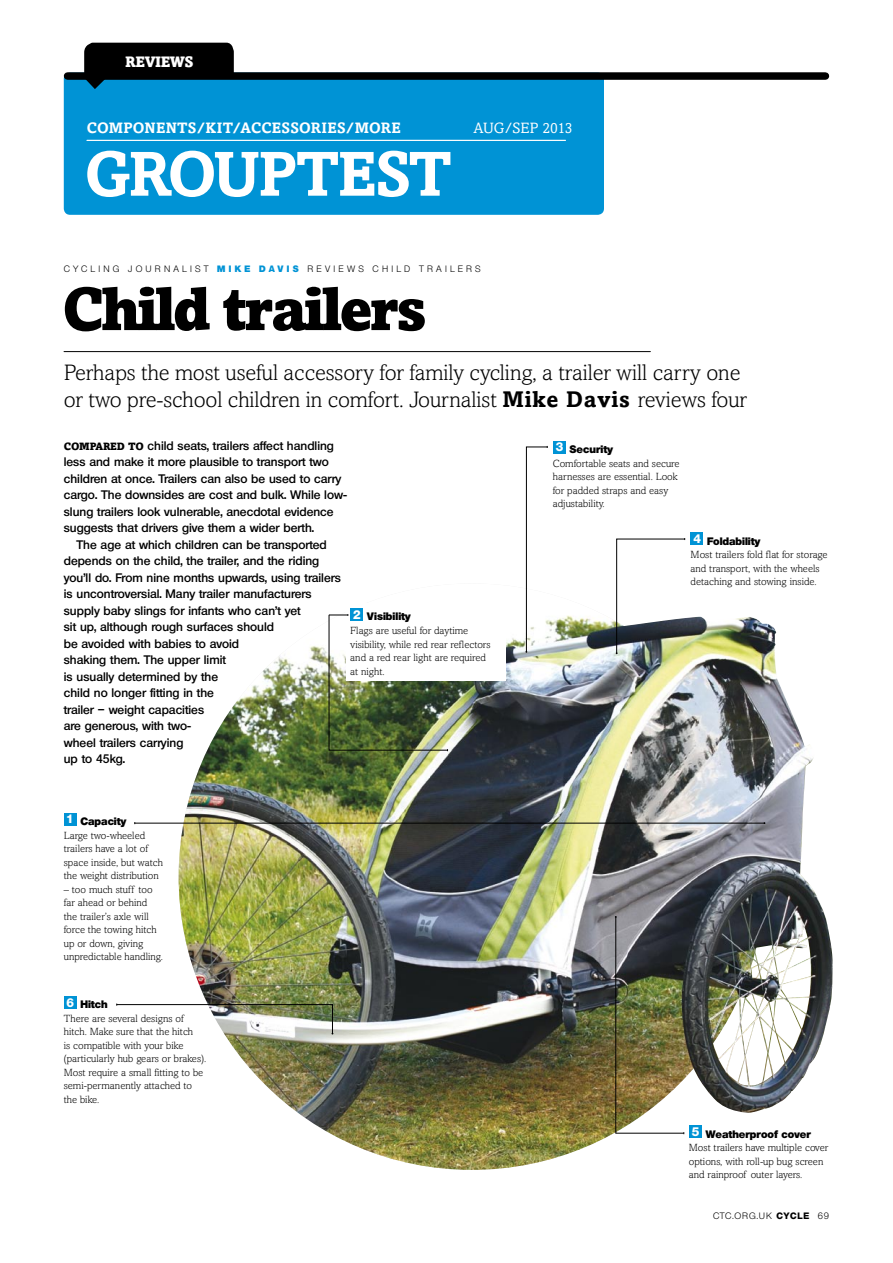
<style>
.page{position:relative;width:893px;height:1263px;background:#fff}
.page>*{position:absolute;margin:0;border:0;box-sizing:border-box;transform-origin:0 0}
._1stPara{font:700 63px "Amasis";letter-spacing:-.04em;color:#fff}
.t1{font:900 60px "Amasis";letter-spacing:-.05em;color:#000}
.t2{font:300 22.5px/27px "Amasis";letter-spacing:-.005em;color:#000}
.t3{font:700 15px "Amasis";letter-spacing:.01em;color:#fff}
.t4{font:15px "Amasis";letter-spacing:-.015em;color:#fff}
._1stPara-2{font:900 15px "Amasis";letter-spacing:-.04em;color:#fff}
.Answer_2ndPara{font:600 12px/16.5px "Olnova";color:#000}
.t5{font:800 12px "Olnova";color:#fff}
.Answer_2ndPara-2{font:300 10.5px/13.5px "Amasis";color:#000}
.Answer_2ndPara-3{font:800 10.5px "Olnova";color:#000}
.t6{font:9px "Olnova";letter-spacing:.36em;color:#000}
.t7{font:9px "Olnova";letter-spacing:.1em;color:#000}
.s1{font-weight:800;color:#0093d5}
.s2{font-weight:700}
.s3{font-family:"Amasis";font-weight:900;font-size:10.5px}
.s4{font-weight:800}
</style>
<div class="page">
<div style="left:62px;top:71px;width:543px;height:145px;background:#0093d5;border-radius:8px"></div>
<div style="left:61px;top:70px;width:546px;height:148px;border:3px solid #fff;border-radius:8px"></div>
<div style="left:68px;top:72px;width:757px;height:8px;background:#000"></div>
<hr style="left:87px;top:140px;width:478px;height:1px;background:#fff">
<svg style="left:84px;top:43px;width:150px;height:46px"></svg>
<hr style="left:64px;top:351px;width:586px;height:1px;background:#000">
<img style="left:179px;top:583px;width:586px;height:587px;border-radius:293px">
<img style="left:617px;top:616px;width:216px;height:497px">
<div style="left:346px;top:604px;width:159px;height:77px;background:#fff"></div>
<div style="left:350px;top:608px;width:13px;height:13px;background:#0093d5"></div>
<div style="left:64px;top:996px;width:13px;height:13px;background:#0093d5"></div>
<div style="left:691px;top:532px;width:12px;height:13px;background:#0093d5"></div>
<div style="left:553px;top:441px;width:13px;height:13px;background:#0093d5"></div>
<div style="left:64px;top:813px;width:13px;height:13px;background:#0093d5"></div>
<div style="left:689px;top:1125px;width:13px;height:13px;background:#0093d5"></div>
<svg style="left:616px;top:538px;width:69px;height:116px"></svg>
<img style="left:615px;top:916px;width:70px;height:218px">
<svg style="left:525px;top:446px;width:23px;height:207px"></svg>
<img style="left:329px;top:614px;width:119px;height:137px">
<hr style="left:135px;top:823px;width:629px;height:1px;background:#000">
<img style="left:116px;top:1003px;width:217px;height:31px">
<p class="_1stPara-2" style="left:125px;top:52px;width:70px">REVIEWS</p>
<p class="t3" style="left:87px;top:118px;width:316px">COMPONENTS/KIT/ACCESSORIES/MORE</p>
<p class="t4" style="left:474px;top:119px;width:100px">AUG/SEP 2013</p>
<p class="_1stPara" style="left:84px;top:136px;width:369px">GROUPTEST</p>
<p class="t6" style="left:64px;top:263px;width:82px">C YC LING JOUR</p>
<p class="t6" style="left:164px;top:263px;width:43px">NALIST</p>
<p class="t6" style="left:217px;top:263px;width:265px"><span class="s1">MIKE DAVIS</span> R EVIEWS C HILD TR AILER S</p>
<p class="t1" style="left:62px;top:272px;width:366px">CHILD TRAILERS</p>
<p class="t2" style="left:64px;top:359px;width:685px">Perhaps the most useful accessory for family cycling, a trailer will carry one or two pre-school children in comfort. Journalist <span class="s2">MIKE DAVIS</span> reviews four</p>
<p class="Answer_2ndPara" style="left:64px;top:437px;width:285px"><span class="s3">COMPARED TO</span> child seats, trailers affect handling less and make it more plausible to transport two children at once. Trailers can also be used to carry cargo. The downsides are cost and bulk. While low&shy;slung trailers look vulnerable, anecdotal evidence suggests that drivers give them a wider berth.</p>
<p class="Answer_2ndPara" style="left:64px;top:536px;width:279px;text-indent:13px">The age at which children can be transported depends on the child, the trailer, and the riding you’ll do. From nine months upwards, using trailers is uncontroversial. Many trailer manufacturers supply baby slings for infants who can’t yet<br>sit up, although rough surfaces should<br>be avoided with babies to avoid<br>shaking them. The upper limit<br>is usually determined by the<br>child no longer fitting in the<br>trailer – weight capacities<br>are generous, with two-<br>wheel trailers carrying<br>up to 45kg.</p>
<p class="t5" style="left:353px;top:607px;width:9px">2</p>
<p class="Answer_2ndPara-3" style="left:367px;top:610px;width:46px">Visibility</p>
<p class="Answer_2ndPara-2" style="left:350px;top:624px;width:142px">Flags are useful for daytime visibility, while red rear reflectors and a red rear light are required at night.</p>
<p class="t5" style="left:67px;top:812px;width:9px">1</p>
<p class="Answer_2ndPara-3" style="left:80px;top:815px;width:48px">Capacity</p>
<p class="Answer_2ndPara-2" style="left:64px;top:828px;width:101px">Large two-wheeled trailers have a lot of space inside, but watch the weight distribution</p>
<p class="Answer_2ndPara-2" style="left:64px;top:882px;width:101px">– too much stuff too far ahead or behind the trailer’s axle will force the towing hitch up or down, giving unpredictable handling.</p>
<p class="t5" style="left:67px;top:995px;width:9px">6</p>
<p class="Answer_2ndPara-3" style="left:80px;top:998px;width:29px">Hitch</p>
<p class="Answer_2ndPara-2" style="left:64px;top:1011px;width:144px">There are several designs of hitch. Make sure that the hitch<br>is compatible with your bike (particularly hub gears or brakes).<br>Most require a small fitting to be semi-permanently attached to the bike.</p>
<p class="t5" style="left:556px;top:440px;width:9px">3</p>
<p class="Answer_2ndPara-3" style="left:569px;top:443px;width:45px">Security</p>
<p class="Answer_2ndPara-2" style="left:553px;top:456px;width:128px">Comfortable seats and secure harnesses are essential. Look for padded straps and easy adjustability.</p>
<p class="t5" style="left:693px;top:531px;width:9px">4</p>
<p class="Answer_2ndPara-3" style="left:707px;top:535px;width:55px">Foldability</p>
<p class="Answer_2ndPara-2" style="left:691px;top:548px;width:138px">Most trailers fold flat for storage and transport, with the wheels detaching and stowing inside.</p>
<p class="t5" style="left:692px;top:1124px;width:9px">5</p>
<p class="Answer_2ndPara-3" style="left:706px;top:1127px;width:107px">Weatherproof cover</p>
<p class="Answer_2ndPara-2" style="left:689px;top:1141px;width:141px">Most trailers have multiple cover options, with roll-up bug screen and rainproof outer layers.</p>
<p class="t7" style="left:713px;top:1210px;width:118px">CTC.ORG.UK <span class="s4">CYCLE</span> 69</p>
</div>
